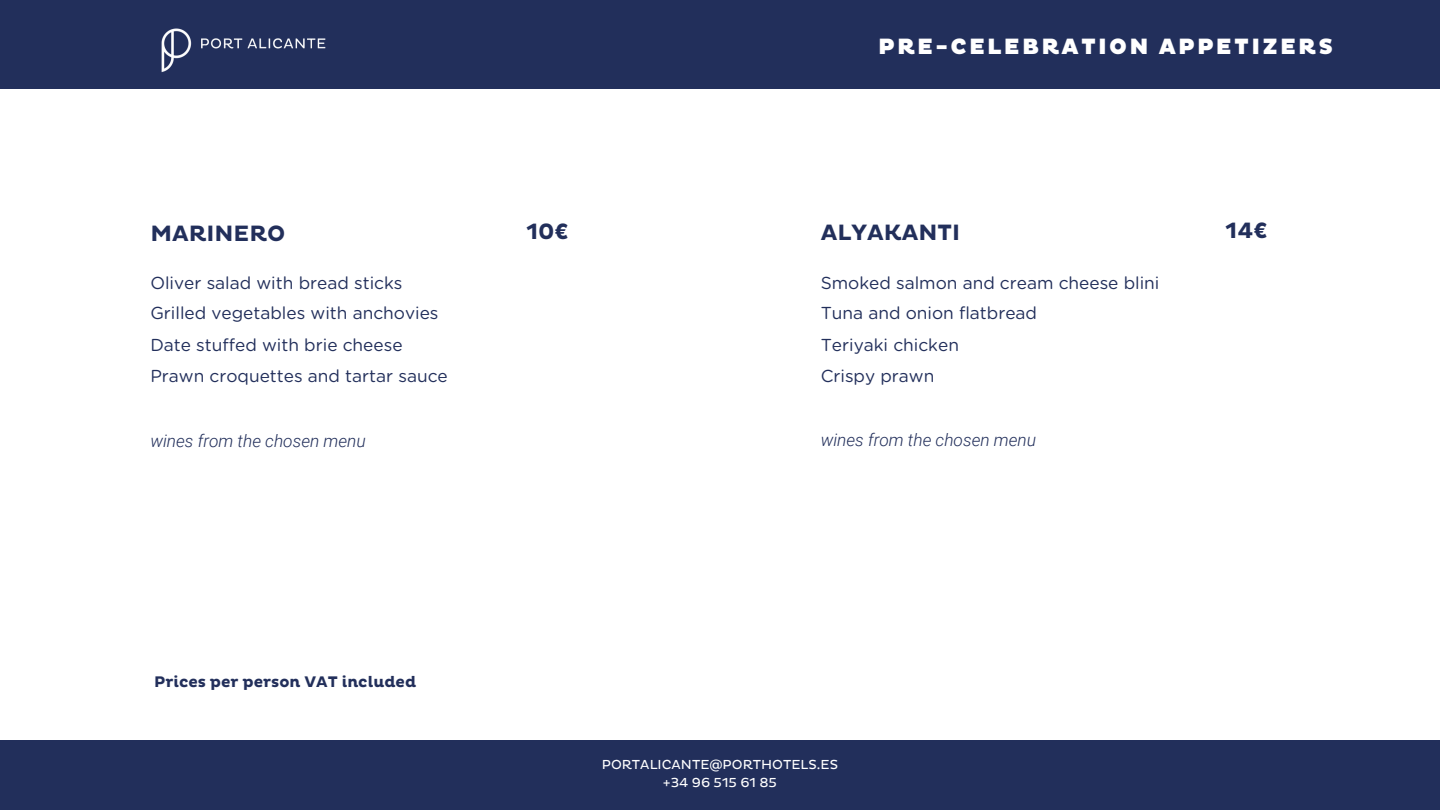
<style>
.page{position:relative;width:1440px;height:810px;background:#fff}
.page>*{position:absolute;margin:0;border:0;box-sizing:border-box;transform-origin:0 0}
.t1{font:900 22.6px "Pluto";letter-spacing:.1em;color:#fff}
.t2{font:700 22.6px "Pluto";color:#222f5b}
.t3{font:17.3px "Gotham Rounded";color:#222f5b}
.t4{font:italic 300 17.3px "Roboto";color:#222f5b}
.t5{font:700 15.6px "Pluto";color:#222f5b}
.t6{font:13.2px "Pluto";color:#fff}
</style>
<div class="page">
<div style="left:0;top:0;width:1440px;height:88px;background:#222f5b"></div>
<div style="left:0;top:741px;width:1440px;height:69px;background:#222f5b"></div>
<img style="left:135px;top:28px;width:221px;height:61px">
<h1 class="t1" style="left:878px;top:33px;width:456px">PRE-CELEBRATION APPETIZERS</h1>
<h2 class="t2" style="left:150px;top:220px;width:136px">MARINERO</h2>
<h4 class="t2" style="left:526px;top:218px;width:43px">10€</h4>
<h4 class="t2" style="left:821px;top:219px;width:141px">ALYAKANTI</h4>
<h4 class="t2" style="left:1226px;top:217px;width:43px">14€</h4>
<h1 class="t3" style="left:150px;top:275px;width:254px">Oliver salad with bread sticks</h1>
<p class="t3" style="left:150px;top:306px;width:290px">Grilled vegetables with anchovies</p>
<h1 class="t3" style="left:150px;top:337px;width:254px">Date stuffed with brie cheese</h1>
<h2 class="t3" style="left:150px;top:368px;width:299px">Prawn croquettes and tartar sauce</h2>
<h4 class="t3" style="left:821px;top:275px;width:340px">Smoked salmon and cream cheese blini</h4>
<h4 class="t3" style="left:821px;top:306px;width:218px">Tuna and onion flatbread</h4>
<h4 class="t3" style="left:821px;top:337px;width:140px">Teriyaki chicken</h4>
<h4 class="t3" style="left:821px;top:368px;width:115px">Crispy prawn</h4>
<h4 class="t4" style="left:150px;top:431px;width:217px">wines from the chosen menu</h4>
<h4 class="t4" style="left:821px;top:430px;width:217px">wines from the chosen menu</h4>
<p class="t5" style="left:154px;top:673px;width:264px">Prices per person VAT included</p>
<h3 class="t6" style="left:602px;top:757px;width:238px">PORTALICANTE@PORTHOTELS.ES</h3>
<p class="t6" style="left:663px;top:775px;width:116px">+34 96 515 61 85</p>
</div>
